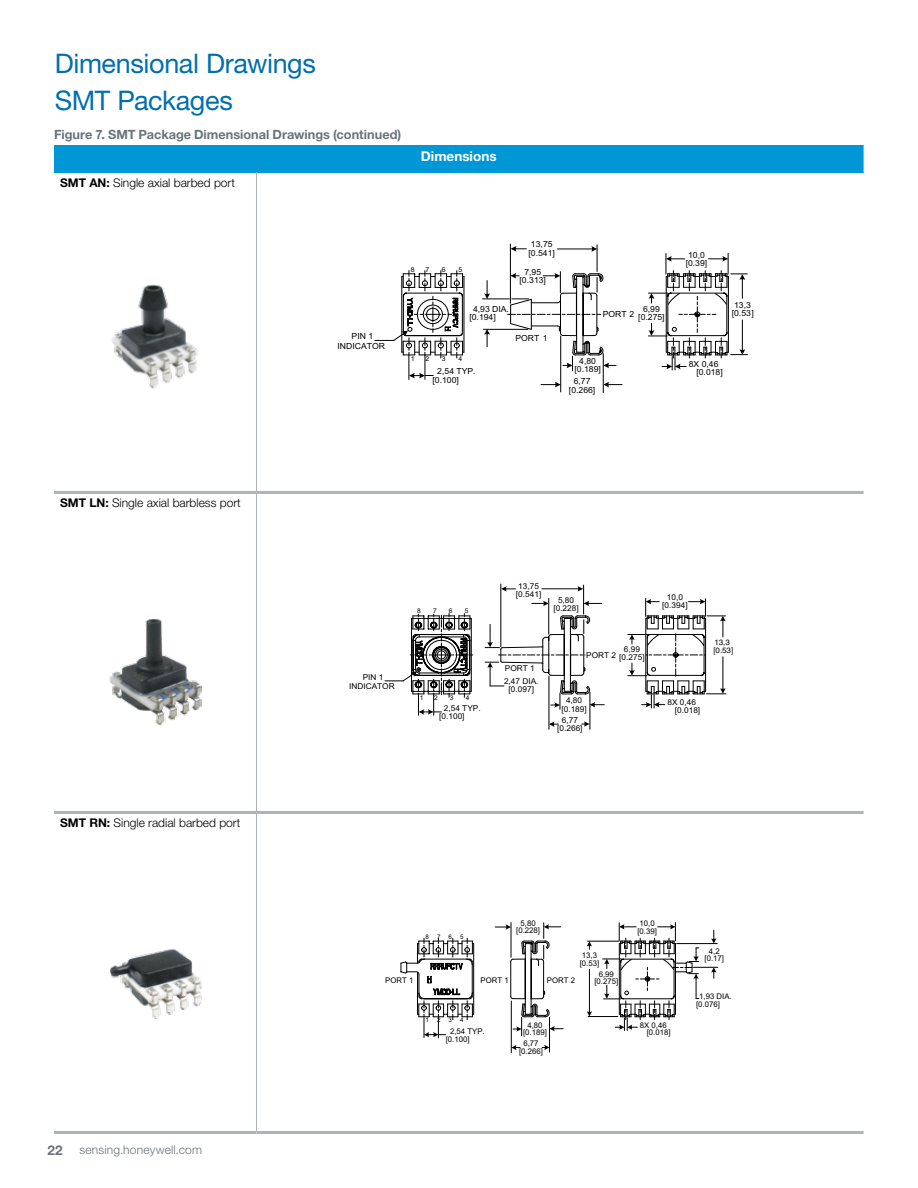
<style>
.page{position:relative;width:918px;height:1188px;background:#fff}
.page>*{position:absolute;margin:0;border:0;box-sizing:border-box;transform-origin:0 0}
.t1{font:27px/36.8px "Helvetica Neue LT Std";letter-spacing:-.015em;color:#006faf}
.t2{font:700 13.5px "Helvetica Neue LT Std";color:#fff}
.t3{font:700 12.75px "Helvetica Neue LT Std";color:#68737a}
.t4{font:300 12px "Helvetica Neue LT Std";color:#000}
.t5{font:300 12px "Helvetica Neue LT Std";letter-spacing:.015em;color:#68737a}
.t6{font:8.4px/8.4px "Arial";color:#010101}
.t7{font:8.1px/8.1px "Arial";color:#010101;text-align:center}
.t8{font:7.8px/7.8px "Arial";color:#010101}
.t9{font:7.8px/7.8px "Helvetica LT Std";color:#000}
.t10{font:6.75px "Arial";color:#010101}
.t11{font:6.45px "Arial";color:#010101}
.t12{font:6.3px "Arial";color:#010101}
.s1{font-weight:700}
.s2{font-weight:700;font-size:13.5px}
</style>
<div class="page">
<div style="left:54px;top:145px;width:810px;height:27px;background:#0097d7"></div>
<hr style="left:54px;top:491px;width:202px;height:3px;background:#abb4ba">
<hr style="left:257px;top:491px;width:607px;height:3px;background:#abb4ba">
<hr style="left:54px;top:811px;width:202px;height:3px;background:#abb4ba">
<hr style="left:257px;top:811px;width:607px;height:3px;background:#abb4ba">
<hr style="left:54px;top:1131px;width:202px;height:3px;background:#abb4ba">
<hr style="left:256px;top:1131px;width:608px;height:3px;background:#abb4ba">
<svg style="left:863px;top:145px;width:1px;height:27px"></svg>
<hr style="left:256px;top:172px;width:1px;height:320px;background:#abb4ba">
<hr style="left:256px;top:492px;width:1px;height:320px;background:#abb4ba">
<hr style="left:256px;top:812px;width:1px;height:319px;background:#abb4ba">
<hr style="left:549px;top:1017px;width:1px;height:35px;background:#010101">
<hr style="left:511px;top:1001px;width:1px;height:52px;background:#010101">
<svg style="left:542px;top:1045px;width:7px;height:5px"></svg>
<svg style="left:511px;top:1045px;width:9px;height:5px"></svg>
<svg style="left:400px;top:923px;width:318px;height:115px"></svg>
<hr style="left:590px;top:692px;width:1px;height:37px;background:#010101">
<hr style="left:549px;top:676px;width:1px;height:53px;background:#010101">
<svg style="left:582px;top:721px;width:8px;height:6px"></svg>
<svg style="left:549px;top:721px;width:9px;height:6px"></svg>
<hr style="left:501px;top:584px;width:1px;height:63px;background:#010101">
<svg style="left:385px;top:585px;width:341px;height:130px"></svg>
<hr style="left:510px;top:244px;width:1px;height:59px;background:#010101">
<hr style="left:560px;top:336px;width:1px;height:56px;background:#010101">
<hr style="left:603px;top:354px;width:1px;height:39px;background:#010101">
<svg style="left:374px;top:245px;width:373px;height:142px"></svg>
<img style="left:112px;top:284px;width:86px;height:105px">
<img style="left:109px;top:619px;width:93px;height:107px">
<img style="left:110px;top:949px;width:92px;height:70px">
<h1 class="t1" style="left:55px;top:45px;width:263px">Dimensional Drawings<br>SMT Packages</h1>
<h3 class="t3" style="left:54px;top:127px;width:349px">Figure 7. SMT Package Dimensional Drawings (continued)</h3>
<h3 class="t4" style="left:60px;top:175px;width:176px"><span class="s1">SMT AN:</span> Single axial barbed port</h3>
<h2 class="t2" style="left:421px;top:148px;width:77px">Dimensions</h2>
<p class="t6" style="left:337px;top:331px;width:49px;line-height:10.1px;text-align:center">PIN 1<br>INDICATOR</p>
<p class="t10" style="left:411px;top:266px;width:5px">8</p>
<p class="t10" style="left:425px;top:266px;width:5px">7</p>
<p class="t10" style="left:442px;top:266px;width:5px">6</p>
<p class="t10" style="left:458px;top:266px;width:5px">5</p>
<p class="t6" style="left:529px;top:240px;width:28px">13,75 [0.541]</p>
<p class="t6" style="left:520px;top:268px;width:28px;text-align:center">7,95 [0.313]</p>
<p class="t10" style="left:411px;top:355px;width:5px">1</p>
<p class="t10" style="left:425px;top:355px;width:5px">2</p>
<p class="t10" style="left:442px;top:355px;width:5px">3</p>
<p class="t10" style="left:458px;top:355px;width:5px">4</p>
<p class="t6" style="left:469px;top:305px;width:41px;text-indent:4px">4,93 DIA. [0.194]</p>
<p class="t6" style="left:515px;top:334px;width:34px">PORT 1</p>
<p class="t6" style="left:433px;top:367px;width:45px;text-indent:5px">2,54 TYP. [0.100]</p>
<p class="t6" style="left:686px;top:250px;width:23px">10,0 [0.39]</p>
<p class="t6" style="left:638px;top:305px;width:28px;text-align:center">6,99 [0.275]</p>
<p class="t6" style="left:732px;top:301px;width:24px">13,3 [0.53]</p>
<p class="t6" style="left:603px;top:310px;width:33px">PORT 2</p>
<p class="t6" style="left:574px;top:357px;width:28px;text-align:center">4,80 [0.189]</p>
<p class="t6" style="left:696px;top:360px;width:28px;text-indent:-8px">8X 0,46 [0.018]</p>
<p class="t6" style="left:569px;top:377px;width:28px;text-align:center">6,77 [0.266]</p>
<h3 class="t4" style="left:60px;top:495px;width:182px"><span class="s1">SMT LN :</span> Single axial barbless port</h3>
<h3 class="t4" style="left:60px;top:815px;width:182px"><span class="s1">SMT RN :</span> Single radial barbed port</h3>
<p class="t11" style="left:417px;top:606px;width:5px">8</p>
<p class="t11" style="left:433px;top:606px;width:5px">7</p>
<p class="t11" style="left:449px;top:606px;width:5px">6</p>
<p class="t11" style="left:465px;top:606px;width:5px">5</p>
<p class="t7" style="left:349px;top:672px;width:47px;line-height:9.6px">PIN 1<br>INDICATOR</p>
<p class="t11" style="left:420px;top:694px;width:5px">1</p>
<p class="t11" style="left:434px;top:694px;width:5px">2</p>
<p class="t11" style="left:450px;top:694px;width:5px">3</p>
<p class="t11" style="left:466px;top:694px;width:5px">4</p>
<p class="t7" style="left:439px;top:704px;width:43px;text-align:left;text-indent:5px">2,54 TYP. [0.100]</p>
<p class="t7" style="left:516px;top:582px;width:27px;text-align:left">13,75 [0.541]</p>
<p class="t7" style="left:553px;top:596px;width:27px">5,80 [0.228]</p>
<p class="t7" style="left:505px;top:664px;width:31px">PORT 1</p>
<p class="t7" style="left:504px;top:677px;width:36px">2,47 DIA. [0.097]</p>
<p class="t7" style="left:619px;top:645px;width:27px">6,99 [0.275]</p>
<p class="t7" style="left:586px;top:651px;width:31px">PORT 2</p>
<p class="t7" style="left:561px;top:697px;width:27px">4,80 [0.189]</p>
<p class="t7" style="left:557px;top:716px;width:27px">6,77 [0.266]</p>
<p class="t7" style="left:662px;top:594px;width:27px">10,0 [0.394]</p>
<p class="t9" style="left:713px;top:639px;width:21px">13,3 [0.53]</p>
<p class="t7" style="left:675px;top:698px;width:27px;text-align:left;text-indent:-7px">8X 0,46 [0.018]</p>
<p class="t12" style="left:426px;top:933px;width:5px">8</p>
<p class="t12" style="left:437px;top:933px;width:5px">7</p>
<p class="t12" style="left:449px;top:933px;width:5px">6</p>
<p class="t12" style="left:460px;top:933px;width:5px">5</p>
<p class="t8" style="left:516px;top:919px;width:25px;text-align:center">5,80 [0.228]</p>
<p class="t8" style="left:580px;top:951px;width:21px">13,3 [0.53]</p>
<p class="t8" style="left:637px;top:920px;width:21px">10,0 [0.39]</p>
<p class="t8" style="left:705px;top:947px;width:21px;text-align:center">4,2 [0.17]</p>
<h3 class="t5" style="left:47px;top:1143px;width:156px"><span class="s2">22</span> sensing.honeywell.com</h3>
<p class="t8" style="left:385px;top:977px;width:30px">PORT 1</p>
<p class="t8" style="left:480px;top:977px;width:30px">PORT 1</p>
<p class="t8" style="left:547px;top:977px;width:30px">PORT 2</p>
<p class="t8" style="left:594px;top:970px;width:25px;text-align:center">6,99 [0.275]</p>
<p class="t12" style="left:426px;top:1016px;width:5px">1</p>
<p class="t12" style="left:437px;top:1016px;width:5px">2</p>
<p class="t12" style="left:449px;top:1016px;width:5px">3</p>
<p class="t12" style="left:460px;top:1016px;width:5px">4</p>
<p class="t8" style="left:446px;top:1027px;width:41px;text-indent:4px">2,54 TYP. [0.100]</p>
<p class="t8" style="left:523px;top:1021px;width:25px;text-align:center">4,80 [0.189]</p>
<p class="t8" style="left:647px;top:1021px;width:25px;text-indent:-7px">8X 0,46 [0.018]</p>
<p class="t8" style="left:519px;top:1040px;width:25px;text-align:center">6,77 [0.266]</p>
<p class="t8" style="left:696px;top:993px;width:37px;text-indent:3px">1,93 DIA. [0.076]</p>
</div>
